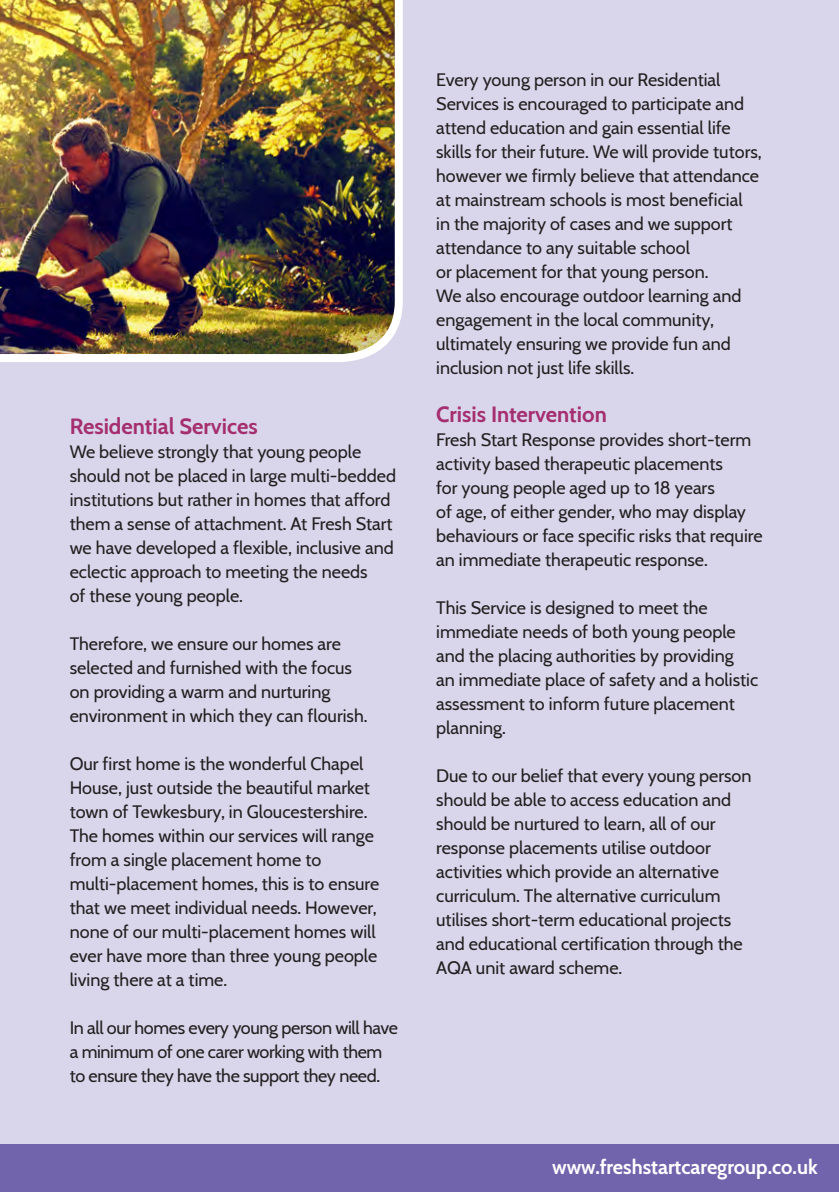
<style>
.page{position:relative;width:839px;height:1192px;background:#fff}
.page>*{position:absolute;margin:0;border:0;box-sizing:border-box;transform-origin:0 0}
.t1{font:700 22px "Cabin";color:#a52e70}
.t2{font:700 20px "Cabin";color:#fff}
.t3{font:18px/24px "Cabin";color:#231f20}
.t4{font:18px/24px "Cabin";letter-spacing:-.02em;color:#231f20}
</style>
<div class="page">
<div style="left:0;top:0;width:838px;height:1144px;background:#d9d6eb"></div>
<img style="left:0;top:0;width:403px;height:362px">
<div style="left:0;top:1144px;width:838px;height:48px;background:#7164ac"></div>
<p class="t1" style="left:70px;top:409px;width:189px">Residential Services</p>
<p class="t3" style="left:70px;top:439px;width:328px">We believe strongly that young people should not be placed in large multi-bedded</p>
<p class="t3" style="left:70px;top:487px;width:325px">institutions but rather in homes that afford them a sense of attachment. At Fresh Start we have developed a flexible, inclusive and eclectic approach to meeting the needs<br>of these young people.</p>
<p class="t3" style="left:70px;top:631px;width:299px">Therefore, we ensure our homes are selected and furnished with the focus on providing a warm and nurturing environment in which they can flourish.</p>
<p class="t3" style="left:70px;top:751px;width:311px">Our first home is the wonderful Chapel House, just outside the beautiful market town of Tewkesbury, in Gloucestershire.<br>The homes within our services will range from a single placement home to multi-placement homes, this is to ensure that we meet individual needs. However, none of our multi-placement homes will ever have more than three young people living there at a time.</p>
<p class="t4" style="left:70px;top:1015px;width:330px">In all our homes every young person will have a minimum of one carer working with them to ensure they have the support they need.</p>
<p class="t3" style="left:436px;top:66px;width:327px">Every young person in our Residential Services is encouraged to participate and attend education and gain essential life skills for their future. We will provide tutors, however we firmly believe that attendance at mainstream schools is most beneficial<br>in the majority of cases and we support attendance to any suitable school<br>or placement for that young person.<br>We also encourage outdoor learning and engagement in the local community, ultimately ensuring we provide fun and inclusion not just life skills.</p>
<p class="t1" style="left:436px;top:397px;width:172px">Crisis Intervention</p>
<p class="t3" style="left:436px;top:426px;width:328px">Fresh Start Response provides short-term activity based therapeutic placements<br>for young people aged up to 18 years<br>of age, of either gender, who may display behaviours or face specific risks that require an immediate therapeutic response.</p>
<p class="t3" style="left:436px;top:594px;width:323px">This Service is designed to meet the immediate needs of both young people and the placing authorities by providing<br>an immediate place of safety and a holistic assessment to inform future placement planning.</p>
<p class="t3" style="left:436px;top:762px;width:317px">Due to our belief that every young person should be able to access education and should be nurtured to learn, all of our response placements utilise outdoor activities which provide an alternative curriculum. The alternative curriculum utilises short-term educational projects and educational certification through the AQA unit award scheme.</p>
<p class="t2" style="left:552px;top:1151px;width:267px">www.freshstartcaregroup.co.uk</p>
</div>
